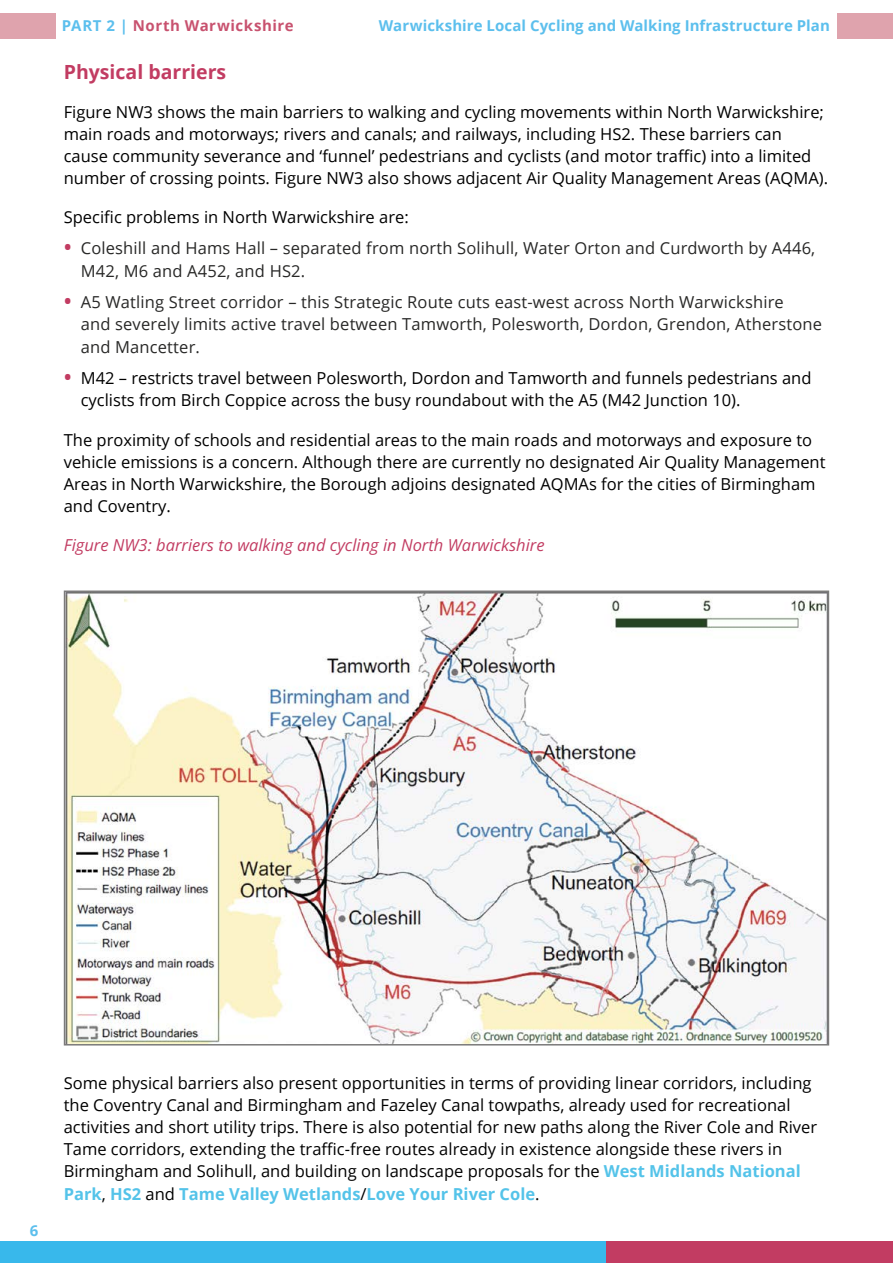
<style>
.page{position:relative;width:893px;height:1263px;background:#fff}
.page>*{position:absolute;margin:0;border:0;box-sizing:border-box;transform-origin:0 0}
.t1{font:700 19.5px "Open Sans";color:#c23c62}
.t2{font:16.5px/22.2px "Open Sans";color:#000}
.t3{font:16.5px/22.5px "Open Sans";letter-spacing:.01em;color:#282827}
.t4{font:italic 16.5px "Open Sans";color:#c23c62}
.t5{font:700 15px "Open Sans";letter-spacing:.005em;color:#5cbfed}
.t6{font:700 15px "Open Sans";letter-spacing:.035em;color:#c8526f}
.s1{color:#5cbfed}
.s2{font-weight:700;font-size:19.5px;color:#c23c62}
.s3{font-weight:700;color:#54c3e9}
</style>
<div class="page">
<div style="left:0;top:1242px;width:606px;height:21px;background:#38b8eb"></div>
<div style="left:606px;top:1242px;width:287px;height:21px;background:#c23c62"></div>
<div style="left:0;top:13px;width:55px;height:25px;background:#dfa3ad"></div>
<div style="left:838px;top:13px;width:55px;height:25px;background:#dfa3ad"></div>
<img style="left:67px;top:593px;width:759px;height:449px">
<div style="left:64px;top:590px;width:765px;height:455px;border:2px solid #7c7b7b"></div>
<p class="t6" style="left:62px;top:15px;width:233px"><span class="s1">PART 2 |</span> North Warwickshire</p>
<p class="t5" style="left:379px;top:15px;width:452px">Warwickshire Local Cycling and Walking Infrastructure Plan</p>
<p class="t1" style="left:64px;top:58px;width:164px">Physical barriers</p>
<p class="t2" style="left:64px;top:100px;width:766px">Figure NW3 shows the main barriers to walking and cycling movements within North Warwickshire; main roads and motorways; rivers and canals; and railways, including HS2. These barriers can cause community severance and ‘funnel’ pedestrians and cyclists (and motor traffic) into a limited number of crossing points. Figure NW3 also shows adjacent Air Quality Management Areas (AQMA).</p>
<p class="t2" style="left:64px;top:206px;width:346px">Specific problems in North Warwickshire are:</p>
<p class="t3" style="left:81px;top:237px;width:736px;text-indent:-16px"><span class="s2">•</span> Coleshill and Hams Hall – separated from north Solihull, Water Orton and Curdworth by A446,<br>M42, M6 and A452, and HS2.</p>
<p class="t3" style="left:81px;top:290px;width:743px;text-indent:-16px"><span class="s2">•</span> A5 Watling Street corridor – this Strategic Route cuts east-west across North Warwickshire<br>and severely limits active travel between Tamworth, Polesworth, Dordon, Grendon, Atherstone and Mancetter.</p>
<p class="t2" style="left:81px;top:366px;width:732px;text-indent:-16px"><span class="s2">•</span> M42 – restricts travel between Polesworth, Dordon and Tamworth and funnels pedestrians and cyclists from Birch Coppice across the busy roundabout with the A5 (M42 Junction 10).</p>
<p class="t2" style="left:64px;top:428px;width:763px">The proximity of schools and residential areas to the main roads and motorways and exposure to vehicle emissions is a concern. Although there are currently no designated Air Quality Management Areas in North Warwickshire, the Borough adjoins designated AQMAs for the cities of Birmingham and Coventry.</p>
<p class="t4" style="left:64px;top:534px;width:482px">Figure NW3: barriers to walking and cycling in North Warwickshire</p>
<p class="t5" style="left:30px;top:1220px;width:10px">6</p>
<p class="t2" style="left:64px;top:1071px;width:755px">Some physical barriers also present opportunities in terms of providing linear corridors, including the Coventry Canal and Birmingham and Fazeley Canal towpaths, already used for recreational activities and short utility trips. There is also potential for new paths along the River Cole and River Tame corridors, extending the traffic-free routes already in existence alongside these rivers in Birmingham and Solihull, and building on landscape proposals for the <span class="s3">West Midlands National Park</span>, <span class="s3">HS2</span> and <span class="s3">Tame Valley Wetlands</span>/<span class="s3">Love Your River Cole</span>.</p>
</div>
